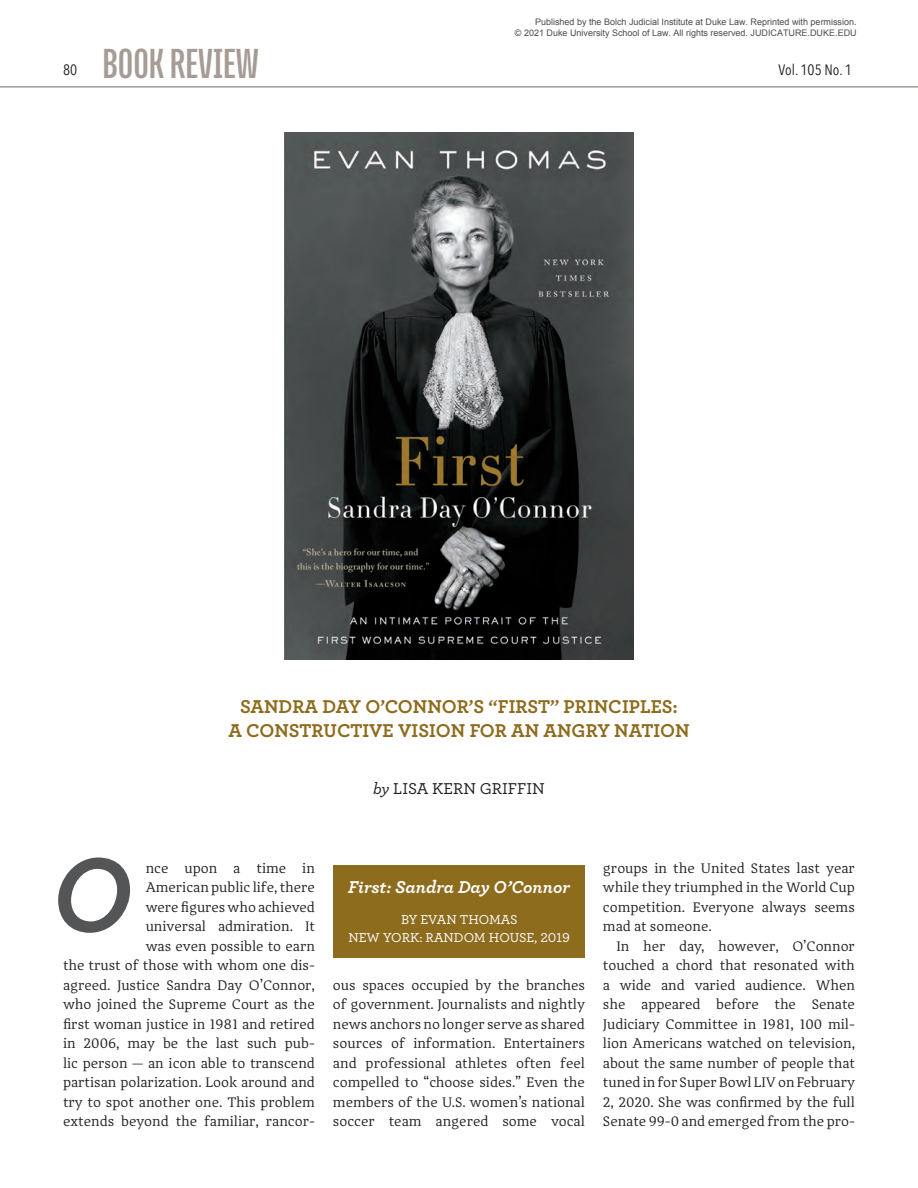
<style>
.page{position:relative;width:918px;height:1188px;background:#fff}
.page>*{position:absolute;margin:0;border:0;box-sizing:border-box;transform-origin:0 0}
.Feature_Text_P1{font:italic 700 110.4px "Archer";color:#545557}
.t1{font:700 45.6px "Titular";color:#a69c95}
.Sub_Head_Archer{font:700 19.5px "Archer";color:#8e6c1e}
.Author_Note{font:italic 700 18px "Archer";color:#fff}
.Feature_Byline{font:500 16.5px "Archer";color:#231f20}
.t2{font:15px "Avenir Next Condensed";color:#231f20}
.Feature_Text_P1-2{font:14.25px/19.5px "Adagio Serif";letter-spacing:-.005em;color:#231f20;text-align:justify}
.Feature_Text_P2{font:14.25px/19.5px "Adagio Serif";letter-spacing:-.005em;color:#231f20;text-align:justify}
.Author_Note-2{font:500 13.5px "Archer";color:#fff}
.t3{font:9px/10.8px "Arial";color:rgb(0 0 0/.71);text-align:right}
.s1{font-style:italic}
</style>
<div class="page">
<img style="left:285px;top:133px;width:348px;height:526px">
<div style="left:334px;top:865px;width:251px;height:93px;background:#8e6c1e"></div>
<hr style="left:0;top:86px;width:918px;height:2px;background:#a69c95">
<p class="t3" style="left:515px;top:17px;width:343px">Published by the Bolch Judicial Institute at Duke Law. Reprinted with permission.<br>© 2021 Duke University School of Law. All rights reserved. JUDICATURE.DUKE.EDU</p>
<p class="t1" style="left:102px;top:40px;width:158px">BOOK REVIEW</p>
<p class="t2" style="left:63px;top:57px;width:16px">80</p>
<p class="t2" style="left:779px;top:57px;width:75px">Vol. 105 No. 1</p>
<p class="Sub_Head_Archer" style="left:240px;top:691px;width:439px">SANDRA DAY O’CONNOR’S “FIRST” PRINCIPLES:</p>
<p class="Sub_Head_Archer" style="left:228px;top:715px;width:463px">A CONSTRUCTIVE VISION FOR AN ANGRY NATION</p>
<p class="Feature_Byline" style="left:373px;top:776px;width:173px"><span class="s1">by</span> LISA KERN GRIFFIN</p>
<p class="Feature_Text_P1" style="left:51px;top:807px;width:82px">O</p>
<p class="Feature_Text_P1-2" style="left:63px;top:859px;width:254px;text-align:right">nce upon a time in<br>American public life, there<br>were figures who achieved<br>universal admiration. It<br>was even possible to earn<br>the trust of those with whom one dis&shy;agreed. Justice Sandra Day O’Connor, who joined the Supreme Court as the first woman justice in 1981 and retired in 2006, may be the last such pub&shy;lic person — an icon able to transcend partisan polarization. Look around and try to spot another one. This problem extends beyond the familiar, rancor-</p>
<p class="Author_Note" style="left:348px;top:873px;width:223px">First: Sandra Day O’Connor</p>
<p class="Author_Note-2" style="left:401px;top:910px;width:118px">BY EVAN THOMAS</p>
<p class="Author_Note-2" style="left:349px;top:928px;width:223px">NEW YORK: RANDOM HOUSE, 2019</p>
<p class="Feature_Text_P1-2" style="left:333px;top:976px;width:254px">ous spaces occupied by the branches of government. Journalists and nightly news anchors no longer serve as shared sources of information. Entertainers and professional athletes often feel compelled to “choose sides.” Even the members of the U.S. women’s national soccer team angered some vocal</p>
<p class="Feature_Text_P1-2" style="left:603px;top:858px;width:253px">groups in the United States last year while they triumphed in the World Cup competition. Everyone always seems mad at someone.</p>
<p class="Feature_Text_P2" style="left:603px;top:936px;width:254px;text-indent:13px">In her day, however, O’Connor touched a chord that resonated with a wide and varied audience. When she appeared before the Senate Judiciary Committee in 1981, 100 mil&shy;lion Americans watched on television, about the same number of people that tuned in for Super Bowl LIV on February 2, 2020. She was confirmed by the full Senate 99-0 and emerged from the pro-</p>
</div>
